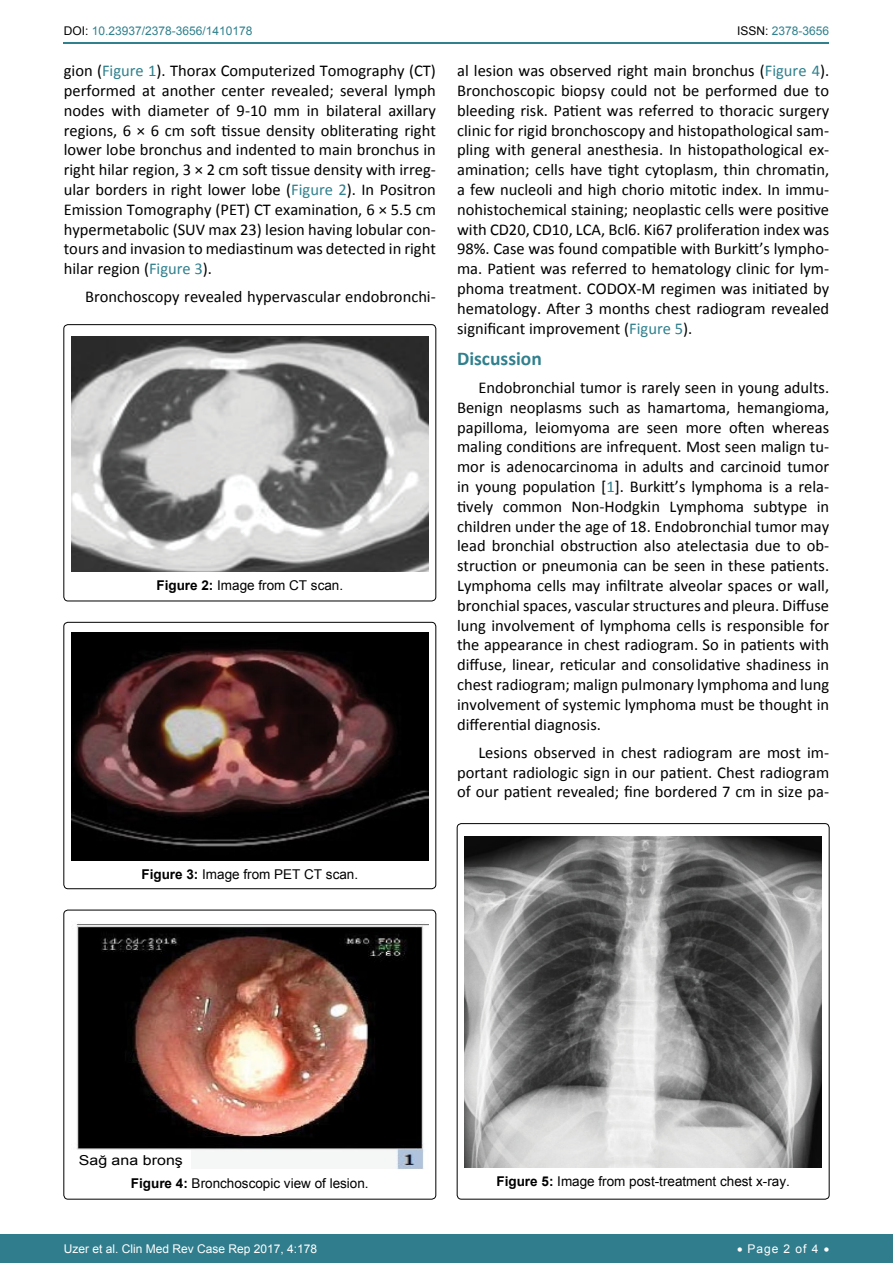
<style>
.page{position:relative;width:893px;height:1263px;background:#fff}
.page>*{position:absolute;margin:0;border:0;box-sizing:border-box;transform-origin:0 0}
.t1{font:700 19.5px "Calibri";color:#30808d}
.t2{font:16.5px/19.8px "Calibri";color:#000;text-align:justify}
.t3{font:13.65px "Arial";color:#000;scale:1.16 1}
.t4{font:13.5px "Arial";color:#000}
.t5{font:12px "Arial";color:#fff}
.t6{font:12px "Arial";color:#30808d}
.s1{color:#000}
.s2{color:#30808d}
.s3{font-weight:700}
</style>
<div class="page">
<hr style="left:64px;top:43px;width:765px;height:1px;background:#30808d">
<div style="left:0;top:1234px;width:893px;height:29px;background:#307d8d"></div>
<div style="left:64px;top:325px;width:372px;height:276px;border:1px solid #000;border-radius:4px"></div>
<img style="left:71px;top:336px;width:357px;height:235px">
<div style="left:64px;top:622px;width:372px;height:267px;border:1px solid #000;border-radius:4px"></div>
<img style="left:71px;top:632px;width:357px;height:228px">
<div style="left:64px;top:910px;width:372px;height:289px;border:1px solid #000;border-radius:4px"></div>
<img style="left:76px;top:924px;width:352px;height:246px">
<div style="left:71px;top:1150px;width:120px;height:20px;background:#fff"></div>
<div style="left:457px;top:823px;width:372px;height:376px;border:1px solid #000;border-radius:4px"></div>
<img style="left:465px;top:836px;width:357px;height:332px">
<p class="t6" style="left:64px;top:23px;width:190px"><span class="s1">DOI:</span> 10.23937/2378-3656/1410178</p>
<p class="t6" style="left:737px;top:23px;width:94px"><span class="s1">ISSN:</span> 2378-3656</p>
<p class="t2" style="left:64px;top:61px;width:374px">gion (<span class="s2">Figure 1</span>). Thorax Computerized Tomography (CT) performed at another center revealed; several lymph nodes with diameter of 9-10 mm in bilateral axillary regions, 6 × 6 cm soft tissue density obliterating right lower lobe bronchus and indented to main bronchus in right hilar region, 3 × 2 cm soft tissue density with irreg&shy;ular borders in right lower lobe (<span class="s2">Figure 2</span>). In Positron Emission Tomography (PET) CT examination, 6 × 5.5 cm hypermetabolic (SUV max 23) lesion having lobular con&shy;tours and invasion to mediastinum was detected in right hilar region (<span class="s2">Figure 3</span>).</p>
<p class="t2" style="left:85px;top:287px;width:352px">Bronchoscopy revealed hypervascular endobronchi-</p>
<p class="t4" style="left:156px;top:576px;width:188px"><span class="s3">Figure 2:</span> Image from CT scan.</p>
<p class="t2" style="left:457px;top:61px;width:374px">al lesion was observed right main bronchus (<span class="s2">Figure 4</span>).<br>Bronchoscopic biopsy could not be performed due to bleeding risk. Patient was referred to thoracic surgery clinic for rigid bronchoscopy and histopathological sam&shy;pling with general anesthesia. In histopathological ex&shy;amination; cells have tight cytoplasm, thin chromatin, a few nucleoli and high chorio mitotic index. In immu&shy;nohistochemical staining; neoplastic cells were positive with CD20, CD10, LCA, Bcl6. Ki67 proliferation index was 98%. Case was found compatible with Burkitt’s lympho&shy;ma. Patient was referred to hematology clinic for lym&shy;phoma treatment. CODOX-M regimen was initiated by hematology. After 3 months chest radiogram revealed significant improvement (<span class="s2">Figure 5</span>).</p>
<p class="t1" style="left:457px;top:346px;width:86px">Discussion</p>
<p class="t2" style="left:457px;top:378px;width:374px;text-indent:21px">Endobronchial tumor is rarely seen in young adults.<br>Benign neoplasms such as hamartoma, hemangioma, papilloma, leiomyoma are seen more often whereas maling conditions are infrequent. Most seen malign tu&shy;mor is adenocarcinoma in adults and carcinoid tumor in young population [<span class="s2">1</span>]. Burkitt’s lymphoma is a rela&shy;tively common Non-Hodgkin Lymphoma subtype in children under the age of 18. Endobronchial tumor may lead bronchial obstruction also atelectasia due to ob&shy;struction or pneumonia can be seen in these patients.<br>Lymphoma cells may infiltrate alveolar spaces or wall, bronchial spaces, vascular structures and pleura. Diffuse lung involvement of lymphoma cells is responsible for the appearance in chest radiogram. So in patients with diffuse, linear, reticular and consolidative shadiness in chest radiogram; malign pulmonary lymphoma and lung involvement of systemic lymphoma must be thought in differential diagnosis.</p>
<p class="t2" style="left:457px;top:742px;width:374px;text-indent:21px">Lesions observed in chest radiogram are most im&shy;portant radiologic sign in our patient. Chest radiogram of our patient revealed; fine bordered 7 cm in size pa-</p>
<p class="t4" style="left:141px;top:865px;width:218px"><span class="s3">Figure 3:</span> Image from PET CT scan.</p>
<p class="t3" style="left:79px;top:1151px;width:91px">Sağ ana bronş</p>
<p class="t4" style="left:131px;top:1174px;width:239px"><span class="s3">Figure 4:</span> Bronchoscopic view of lesion.</p>
<p class="t4" style="left:496px;top:1173px;width:295px"><span class="s3">Figure 5:</span> Image from post-treatment chest x-ray.</p>
<p class="t5" style="left:64px;top:1241px;width:255px">Uzer et al. Clin Med Rev Case Rep 2017, 4:178</p>
<p class="t5" style="left:737px;top:1241px;width:94px">• Page 2 of 4 •</p>
</div>
